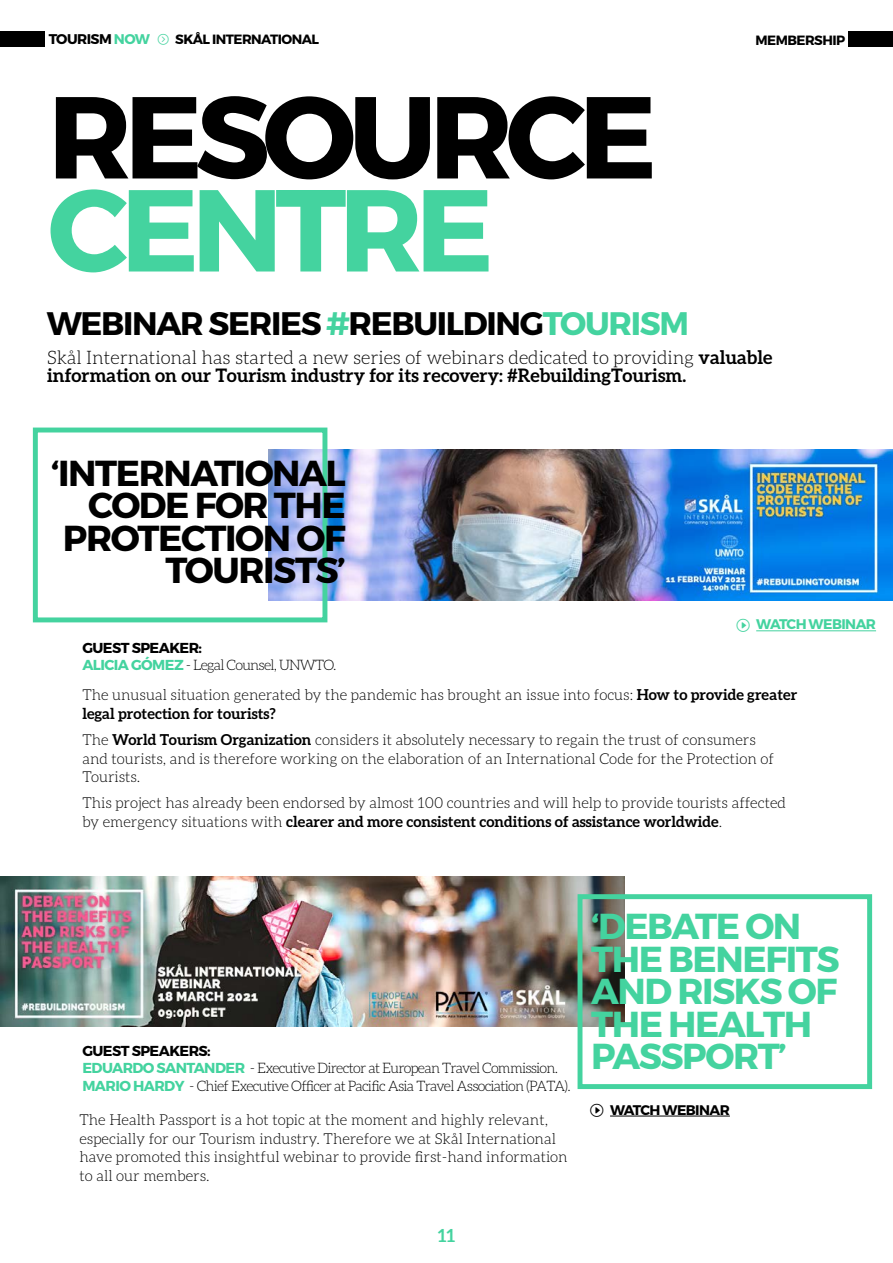
<style>
.page{position:relative;width:893px;height:1263px;background:#fff}
.page>*{position:absolute;margin:0;border:0;box-sizing:border-box;transform-origin:0 0}
.TITLE_6{font:700 116.25px "Montserrat";letter-spacing:-.065em;color:#000}
.TITLE_6-2{font:700 116.25px "Montserrat";letter-spacing:-.065em;color:#44d39f}
.TITLE_3{font:700 36.15px/32.5px "Montserrat";letter-spacing:-.04em;color:#44d39f}
.TITLE_3-2{font:700 36.15px/32.5px "Montserrat";letter-spacing:-.04em;color:#000;text-align:right}
.TITLE_3-3{font:700 32.55px "Montserrat";letter-spacing:-.04em;color:#000}
.BODY_TEXT_2{font:700 18.6px/18px "Aleo";color:#000}
.t1{font:700 18px "Aleo";color:#44d39f}
.BODY_TEXT_2-2{font:300 15px/18.6px "Aleo";color:#000}
.TITLE_3-4{font:300 14.4px/17.4px "Aleo";letter-spacing:-.05em;color:#000}
.TITLE_3-5{font:700 14.4px "Montserrat";letter-spacing:-.04em;color:#000}
.t2{font:700 14.1px "Montserrat";letter-spacing:-.04em;color:#000}
.TITLE_3-6{font:700 13.95px "Montserrat";letter-spacing:-.04em;color:#44d39f}
.TITLE_3-7{font:700 13.95px "Montserrat";letter-spacing:-.04em;color:#000}
.t3{font:700 13.5px "Montserrat";letter-spacing:-.04em;color:#000}
.s1{color:#44d39f}
.s2{font-weight:300}
.s3{font-family:"Montserrat";font-weight:700;color:#44d39f}
.s4{font-weight:700}
</style>
<div class="page">
<div style="left:0;top:32px;width:45px;height:15px;background:#000"></div>
<div style="left:848px;top:32px;width:45px;height:15px;background:#000"></div>
<img style="left:268px;top:450px;width:625px;height:151px">
<img style="left:0;top:876px;width:624px;height:151px">
<div style="left:33px;top:428px;width:294px;height:194px;border:5px solid #44d39f"></div>
<div style="left:578px;top:894px;width:294px;height:195px;border:5px solid #44d39f"></div>
<hr style="left:756px;top:630px;width:120px;height:1px;background:#44d39f">
<hr style="left:610px;top:1116px;width:120px;height:1px;background:#000">
<p class="t2" style="left:49px;top:30px;width:103px">TOURISM <span class="s1">NOW</span></p>
<p class="t3" style="left:175px;top:31px;width:145px">SKÅL INTERNATIONAL</p>
<p class="t3" style="left:756px;top:32px;width:91px">MEMBERSHIP</p>
<p class="TITLE_6" style="left:48px;top:65px;width:611px">RESOURCE</p>
<p class="TITLE_6-2" style="left:48px;top:158px;width:447px">CENTRE</p>
<p class="TITLE_3-3" style="left:47px;top:303px;width:644px">WEBINAR SERIES <span class="s1">#</span>REBUILDING<span class="s1">TOURISM</span></p>
<p class="BODY_TEXT_2" style="left:47px;top:348px;width:727px"><span class="s2">Skål International has started a new series of webinars dedicated to providing</span> valuable information on our Tourism industry for its recovery: #RebuildingTourism.</p>
<p class="TITLE_3-2" style="left:51px;top:457px;width:296px">‘INTERNATIONAL<br>CODE FOR THE<br>PROTECTION OF<br>TOURISTS’</p>
<p class="TITLE_3-5" style="left:82px;top:639px;width:121px">GUEST SPEAKER:</p>
<p class="TITLE_3-4" style="left:82px;top:656px;width:255px"><span class="s3">ALICIA GÓMEZ</span> - Legal Counsel, UNWTO.</p>
<p class="TITLE_3-6" style="left:756px;top:616px;width:121px">WATCH WEBINAR</p>
<p class="BODY_TEXT_2-2" style="left:82px;top:686px;width:716px">The unusual situation generated by the pandemic has brought an issue into focus: <span class="s4">How to provide greater legal protection for tourists?</span></p>
<p class="BODY_TEXT_2-2" style="left:82px;top:730px;width:693px">The <span class="s4">World Tourism Organization</span> considers it absolutely necessary to regain the trust of consumers and tourists, and is therefore working on the elaboration of an International Code for the Protection of<br>Tourists.</p>
<p class="BODY_TEXT_2-2" style="left:82px;top:793px;width:705px">This project has already been endorsed by almost 100 countries and will help to provide tourists affected by emergency situations with <span class="s4">clearer and more consistent conditions of assistance worldwide</span>.</p>
<p class="TITLE_3-5" style="left:82px;top:1042px;width:130px">GUEST SPEAKERS:</p>
<p class="TITLE_3-4" style="left:82px;top:1059px;width:490px"><span class="s3">EDUARDO SANTANDER</span> - Executive Director at European Travel Commission.<br><span class="s3">MARIO HARDY</span> - Chief Executive Officer at Pacific Asia Travel Association (PATA).</p>
<p class="BODY_TEXT_2-2" style="left:80px;top:1110px;width:490px">The Health Passport is a hot topic at the moment and highly relevant, especially for our Tourism industry. Therefore we at Skål International have promoted this insightful webinar to provide first-hand information to all our members.</p>
<p class="t1" style="left:438px;top:1225px;width:19px">11</p>
<p class="TITLE_3" style="left:591px;top:911px;width:250px">‘DEBATE ON<br>THE BENEFITS<br>AND RISKS OF<br>THE HEALTH<br>PASSPORT’</p>
<p class="TITLE_3-7" style="left:610px;top:1101px;width:121px">WATCH WEBINAR</p>
</div>
